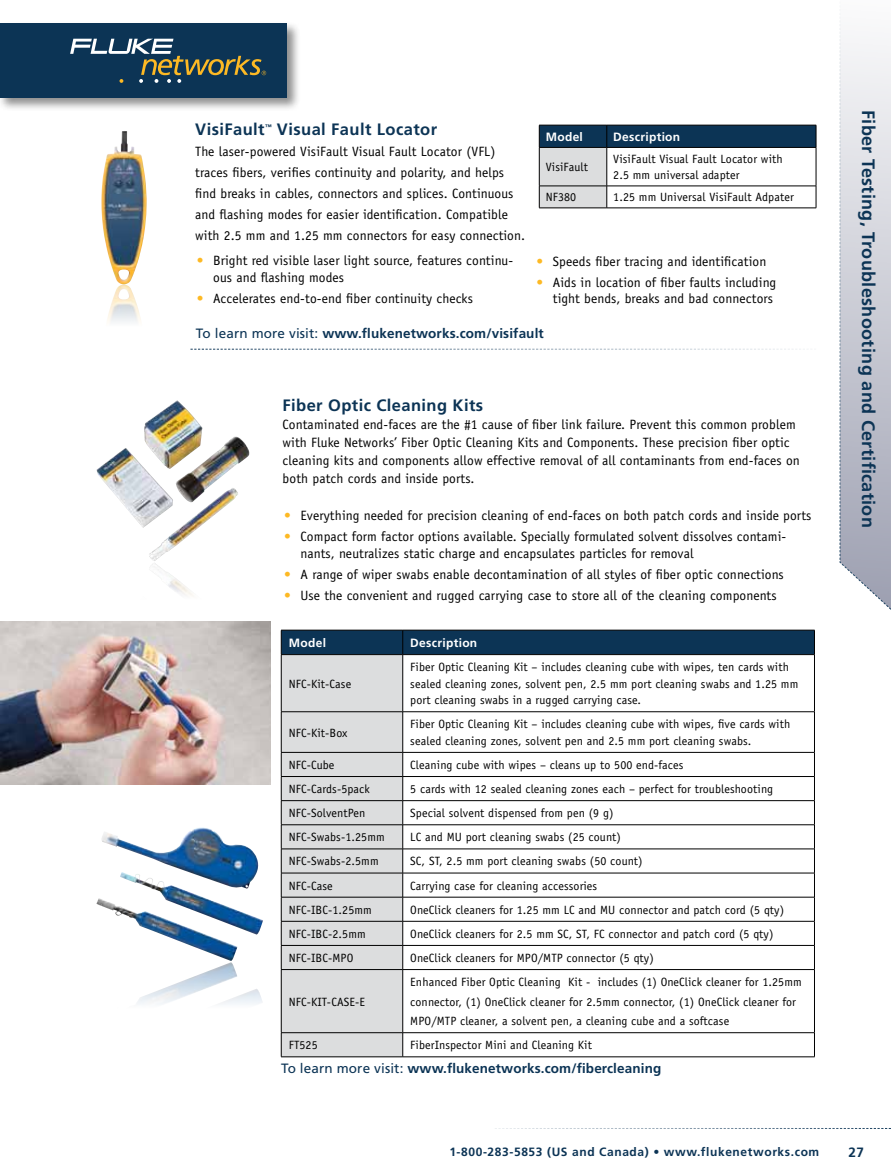
<style>
.page{position:relative;width:891px;height:1175px;background:#fff}
.page>*{position:absolute;margin:0;border:0;box-sizing:border-box;transform-origin:0 0}
.t1{font:700 18px "Frutiger";letter-spacing:.02em;color:#0c3455}
.t2{font:700 16.5px "Frutiger";letter-spacing:.025em;color:#0c3455}
.t3{font:13.5px/21px "Officina Sans";letter-spacing:.01em;color:#000}
.t4{font:700 13.5px "Frutiger";letter-spacing:.01em;color:#0c3455}
.t5{font:12px/16.5px "Officina Sans";letter-spacing:.01em;color:#000}
.t6{font:700 12px "Frutiger";letter-spacing:.05em;color:#0c3455}
.t7{font:700 12px "Frutiger";letter-spacing:.025em;color:#fff}
.t8{font:700 6.6px "Frutiger";color:#0c3455}
.s1{color:#fdb924}
.s2{font-weight:400}
</style>
<div class="page">
<svg style="left:839px;top:17px;width:52px;height:593px"></svg>
<svg style="left:495px;top:1128px;width:396px;height:1px"></svg>
<img style="left:96px;top:400px;width:153px;height:161px">
<img style="left:152px;top:563px;width:41px;height:33px">
<div style="left:282px;top:655px;width:120px;height:401px;background:#dcddde"></div>
<svg style="left:403px;top:655px;width:411px;height:401px"></svg>
<svg style="left:403px;top:753px;width:411px;height:119px"></svg>
<div style="left:281px;top:630px;width:534px;height:24px;background:#0c3455"></div>
<hr style="left:281px;top:654px;width:122px;height:1px;background:#000">
<hr style="left:281px;top:655px;width:1px;height:56px;background:#000">
<hr style="left:403px;top:654px;width:412px;height:1px;background:#000">
<hr style="left:402px;top:655px;width:1px;height:56px;background:#000">
<hr style="left:814px;top:655px;width:1px;height:56px;background:#000">
<hr style="left:281px;top:711px;width:122px;height:1px;background:#000">
<hr style="left:281px;top:712px;width:1px;height:40px;background:#000">
<hr style="left:403px;top:711px;width:412px;height:1px;background:#000">
<hr style="left:402px;top:712px;width:1px;height:40px;background:#000">
<hr style="left:814px;top:712px;width:1px;height:40px;background:#000">
<hr style="left:281px;top:752px;width:122px;height:1px;background:#000">
<hr style="left:403px;top:752px;width:412px;height:1px;background:#000">
<hr style="left:281px;top:776px;width:122px;height:1px;background:#000">
<hr style="left:403px;top:776px;width:412px;height:1px;background:#000">
<hr style="left:281px;top:800px;width:122px;height:1px;background:#000">
<hr style="left:403px;top:800px;width:412px;height:1px;background:#000">
<hr style="left:281px;top:824px;width:122px;height:1px;background:#000">
<hr style="left:403px;top:824px;width:412px;height:1px;background:#000">
<hr style="left:281px;top:848px;width:122px;height:1px;background:#000">
<hr style="left:403px;top:848px;width:412px;height:1px;background:#000">
<hr style="left:281px;top:872px;width:122px;height:1px;background:#000">
<hr style="left:403px;top:872px;width:412px;height:1px;background:#000">
<hr style="left:281px;top:897px;width:122px;height:1px;background:#000">
<hr style="left:403px;top:897px;width:412px;height:1px;background:#000">
<hr style="left:281px;top:921px;width:122px;height:1px;background:#000">
<hr style="left:403px;top:921px;width:412px;height:1px;background:#000">
<hr style="left:281px;top:945px;width:122px;height:1px;background:#000">
<svg style="left:281px;top:752px;width:1px;height:217px"></svg>
<hr style="left:403px;top:945px;width:412px;height:1px;background:#000">
<svg style="left:402px;top:752px;width:1px;height:217px"></svg>
<svg style="left:814px;top:752px;width:1px;height:217px"></svg>
<hr style="left:281px;top:969px;width:122px;height:1px;background:#000">
<hr style="left:281px;top:969px;width:1px;height:63px;background:#000">
<hr style="left:403px;top:969px;width:412px;height:1px;background:#000">
<hr style="left:402px;top:969px;width:1px;height:63px;background:#000">
<hr style="left:814px;top:969px;width:1px;height:63px;background:#000">
<hr style="left:281px;top:1032px;width:122px;height:1px;background:#000">
<svg style="left:281px;top:1032px;width:1px;height:24px"></svg>
<hr style="left:403px;top:1032px;width:412px;height:1px;background:#000">
<svg style="left:402px;top:1032px;width:1px;height:24px"></svg>
<svg style="left:814px;top:1032px;width:1px;height:24px"></svg>
<hr style="left:281px;top:1056px;width:122px;height:1px;background:#000">
<hr style="left:403px;top:1056px;width:412px;height:1px;background:#000">
<img style="left:1px;top:621px;width:270px;height:164px">
<img style="left:101px;top:827px;width:162px;height:107px">
<img style="left:137px;top:962px;width:125px;height:42px">
<svg style="left:539px;top:125px;width:278px;height:83px"></svg>
<hr style="left:539px;top:208px;width:68px;height:1px;background:#000">
<hr style="left:607px;top:208px;width:209px;height:1px;background:#000">
<img style="left:101px;top:131px;width:46px;height:153px">
<img style="left:107px;top:284px;width:34px;height:38px">
<svg style="left:190px;top:349px;width:611px;height:1px"></svg>
<div style="left:0;top:21px;width:301px;height:91px;background:#000;opacity:.45"></div>
<div style="left:1px;top:23px;width:286px;height:75px;background:#0c3455"></div>
<svg style="left:70px;top:39px;width:196px;height:44px"></svg>
<h2 class="t2" style="left:195px;top:119px;width:71px">VisiFault</h2>
<p class="t8" style="left:265px;top:122px;width:8px">™</p>
<h2 class="t2" style="left:277px;top:119px;width:162px">Visual Fault Locator</h2>
<p class="t3" style="left:195px;top:141px;width:329px">The laser-powered VisiFault Visual Fault Locator (VFL) traces fibers, verifies continuity and polarity, and helps find breaks in cables, connectors and splices. Continuous and flashing modes for easier identification. Compatible with 2. 5 mm and 1. 25 mm connectors for easy connection.</p>
<p class="t7" style="left:546px;top:130px;width:39px">Model</p>
<p class="t7" style="left:613px;top:130px;width:68px">Description</p>
<p class="t5" style="left:546px;top:159px;width:44px">VisiFault</p>
<p class="t5" style="left:613px;top:151px;width:171px">VisiFault Visual Fault Locator with</p>
<p class="t5" style="left:613px;top:167px;width:128px">2. 5 mm universal adapter</p>
<p class="t5" style="left:546px;top:189px;width:32px">NF380</p>
<p class="t5" style="left:613px;top:189px;width:182px">1. 25 mm Universal VisiFault Adpater</p>
<p class="t3" style="left:213px;top:253px;width:302px;line-height:16.2px;text-indent:-16px"><span class="s1">•</span> Bright red visible laser light source, features continu&shy;ous and flashing modes</p>
<p class="t3" style="left:197px;top:288px;width:278px"><span class="s1">•</span> Accelerates end-to-end fiber continuity checks</p>
<p class="t3" style="left:536px;top:250px;width:231px"><span class="s1">•</span> Speeds fiber tracing and identification</p>
<p class="t3" style="left:536px;top:274px;width:241px;line-height:16.2px;text-align:right"><span class="s1">•</span> Aids in location of fiber faults including tight bends, breaks and bad connectors</p>
<p class="t4" style="left:196px;top:326px;width:349px"><span class="s2">To learn more visit:</span> www.flukenetworks.com/visifault</p>
<h2 class="t2" style="left:283px;top:395px;width:202px">Fiber Optic Cleaning Kits</h2>
<p class="t3" style="left:283px;top:415px;width:519px;line-height:18px">Contaminated end-faces are the #1 cause of fiber link failure. Prevent this common problem with Fluke Networks’ Fiber Optic Cleaning Kits and Components. These precision fiber optic cleaning kits and components allow effective removal of all contaminants from end-faces on both patch cords and inside ports.</p>
<p class="t3" style="left:284px;top:505px;width:529px"><span class="s1">•</span> Everything needed for precision cleaning of end-faces on both patch cords and inside ports</p>
<p class="t3" style="left:301px;top:529px;width:487px;line-height:16.2px;text-indent:-16px"><span class="s1">•</span> Compact form factor options available. Specially formulated solvent dissolves contami&shy;nants, neutralizes static charge and encapsulates particles for removal</p>
<p class="t3" style="left:284px;top:563px;width:501px"><span class="s1">•</span> A range of wiper swabs enable decontamination of all styles of fiber optic connections</p>
<p class="t3" style="left:284px;top:585px;width:494px"><span class="s1">•</span> Use the convenient and rugged carrying case to store all of the cleaning components</p>
<p class="t7" style="left:289px;top:636px;width:39px">Model</p>
<p class="t7" style="left:410px;top:636px;width:68px">Description</p>
<p class="t5" style="left:289px;top:675px;width:64px">NFC-Kit-Case</p>
<p class="t5" style="left:410px;top:659px;width:390px">Fiber Optic Cleaning Kit – includes cleaning cube with wipes, ten cards with sealed cleaning zones, solvent pen, 2. 5 mm port cleaning swabs and 1. 25 mm port cleaning swabs in a rugged carrying case.</p>
<p class="t5" style="left:289px;top:724px;width:60px">NFC-Kit-Box</p>
<p class="t5" style="left:410px;top:716px;width:381px">Fiber Optic Cleaning Kit – includes cleaning cube with wipes, five cards with sealed cleaning zones, solvent pen and 2. 5 mm port cleaning swabs.</p>
<p class="t5" style="left:289px;top:756px;width:47px">NFC-Cube</p>
<p class="t5" style="left:410px;top:756px;width:275px">Cleaning cube with wipes – cleans up to 500 end-faces</p>
<p class="t5" style="left:289px;top:780px;width:83px">NFC-Cards-5pack</p>
<p class="t5" style="left:410px;top:780px;width:364px">5 cards with 12 sealed cleaning zones each – perfect for troubleshooting</p>
<p class="t5" style="left:289px;top:805px;width:78px">NFC-SolventPen</p>
<p class="t5" style="left:410px;top:805px;width:205px">Special solvent dispensed from pen (9 g)</p>
<p class="t5" style="left:289px;top:829px;width:98px">NFC-Swabs-1. 25mm</p>
<p class="t5" style="left:410px;top:829px;width:212px">LC and MU port cleaning swabs (25 count)</p>
<p class="t5" style="left:289px;top:853px;width:91px">NFC-Swabs-2. 5mm</p>
<p class="t5" style="left:410px;top:853px;width:234px">SC, ST, 2. 5 mm port cleaning swabs (50 count)</p>
<p class="t5" style="left:289px;top:877px;width:45px">NFC-Case</p>
<p class="t5" style="left:410px;top:877px;width:188px">Carrying case for cleaning accessories</p>
<p class="t5" style="left:289px;top:901px;width:85px">NFC-IBC-1.25mm</p>
<p class="t5" style="left:410px;top:901px;width:375px">OneClick cleaners for 1. 25 mm LC and MU connector and patch cord (5 qty)</p>
<p class="t5" style="left:289px;top:925px;width:78px">NFC-IBC-2.5mm</p>
<p class="t5" style="left:410px;top:925px;width:365px">OneClick cleaners for 2. 5 mm SC, ST, FC connector and patch cord (5 qty)</p>
<p class="t5" style="left:289px;top:949px;width:66px">NFC-IBC-MPO</p>
<p class="t5" style="left:410px;top:949px;width:245px">OneClick cleaners for MPO/MTP connector (5 qty)</p>
<p class="t5" style="left:289px;top:993px;width:78px">NFC-KIT-CASE-E</p>
<p class="t5" style="left:410px;top:972px;width:393px;line-height:19.5px">Enhanced Fiber Optic Cleaning Kit - includes (1) OneClick cleaner for 1. 25mm connector, (1) OneClick cleaner for 2. 5mm connector, (1) OneClick cleaner for<br>MPO/MTP cleaner, a solvent pen, a cleaning cube and a softcase</p>
<p class="t5" style="left:289px;top:1037px;width:30px">FT525</p>
<p class="t5" style="left:410px;top:1037px;width:183px">FiberInspector Mini and Cleaning Kit</p>
<p class="t4" style="left:281px;top:1060px;width:382px"><span class="s2">To learn more visit:</span> www.flukenetworks.com/fibercleaning</p>
<h1 class="t1" style="left:879px;top:110px;width:419px;rotate:90deg">Fiber Testing, Troubleshooting and Certification</h1>
<p class="t6" style="left:449px;top:1144px;width:371px">1-800-283-5853 (US and Canada) • www.flukenetworks.com</p>
<p class="t4" style="left:849px;top:1144px;width:17px">27</p>
</div>
